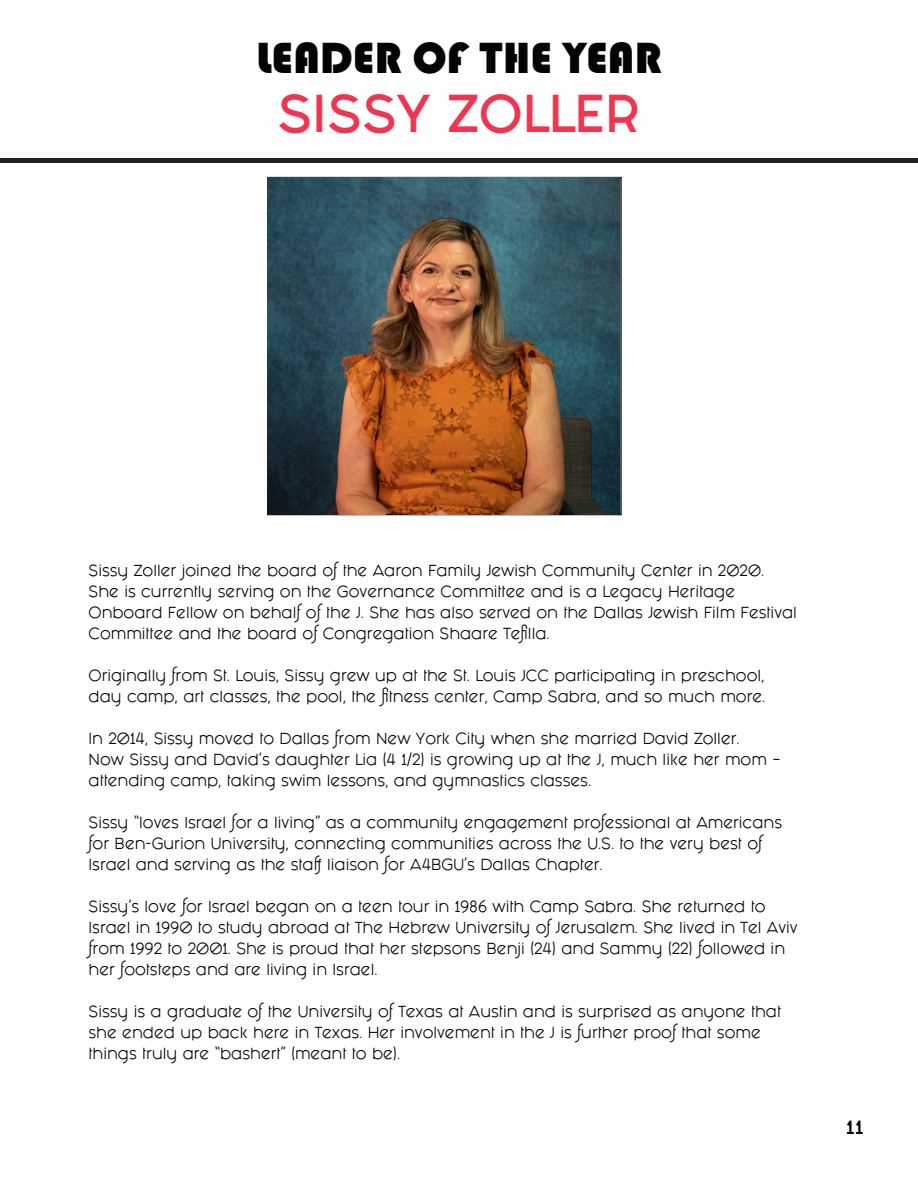
<style>
.page{position:relative;width:918px;height:1188px;background:#fff}
.page>*{position:absolute;margin:0;border:0;box-sizing:border-box;transform-origin:0 0}
.t1{font:45px "Bauhaus 93";color:#040503}
.t2{font:45px "Fashion Fetish Bold";color:#ee3651}
.t3{font:16.2px "Fashion Fetish Bold";color:#040503;scale:1.11 1}
.t4{font:13.5px/21px "Fashion Fetish";color:#040503}
</style>
<div class="page">
<img style="left:0;top:158px;width:918px;height:1px">
<hr style="left:0;top:159px;width:918px;height:4px;background:#231f20">
<img style="left:267px;top:178px;width:353px;height:336px">
<h1 class="t1" style="left:257px;top:33px;width:406px">LEADER OF THE YEAR</h1>
<h1 class="t2" style="left:277px;top:77px;width:365px">SISSY ZOLLER</h1>
<p class="t4" style="left:89px;top:560px;width:710px">Sissy Zoller joined the board of the Aaron Family Jewish Community Center in 2020.<br>She is currently serving on the Governance Committee and is a Legacy Heritage Onboard Fellow on behalf of the J. She has also served on the Dallas Jewish Film Festival Committee and the board of Congregation Shaare Tefilla.</p>
<p class="t4" style="left:89px;top:665px;width:678px">Originally from St. Louis, Sissy grew up at the St. Louis JCC participating in preschool, day camp, art classes, the pool, the fitness center, Camp Sabra, and so much more.</p>
<p class="t4" style="left:89px;top:728px;width:693px">In 2014, Sissy moved to Dallas from New York City when she married David Zoller.<br>Now Sissy and David’s daughter Lia (4 1/2) is growing up at the J, much like her mom – attending camp, taking swim lessons, and gymnastics classes.</p>
<p class="t4" style="left:89px;top:812px;width:695px">Sissy “loves Israel for a living” as a community engagement professional at Americans for Ben-Gurion University, connecting communities across the U.S. to the very best of<br>Israel and serving as the staff liaison for A4BGU’s Dallas Chapter.</p>
<p class="t4" style="left:89px;top:896px;width:711px">Sissy’s love for Israel began on a teen tour in 1986 with Camp Sabra. She returned to Israel in 1990 to study abroad at The Hebrew University of Jerusalem. She lived in Tel Aviv from 1992 to 2001. She is proud that her stepsons Benji (24) and Sammy (22) followed in her footsteps and are living in Israel.</p>
<p class="t4" style="left:89px;top:1001px;width:694px">Sissy is a graduate of the University of Texas at Austin and is surprised as anyone that she ended up back here in Texas. Her involvement in the J is further proof that some things truly are “bashert” (meant to be).</p>
<p class="t3" style="left:846px;top:1114px;width:18px">11</p>
</div>
